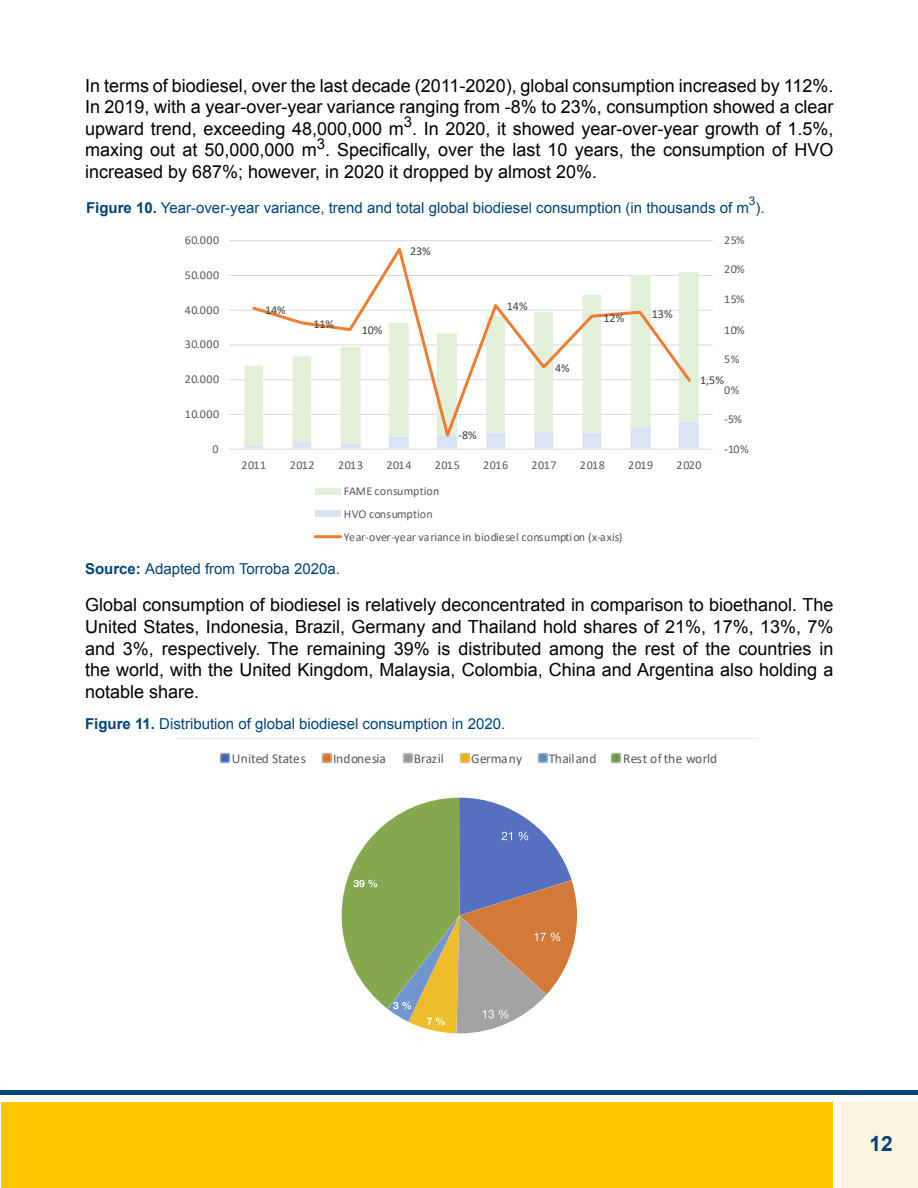
<style>
.page{position:relative;width:918px;height:1188px;background:#fff}
.page>*{position:absolute;margin:0;border:0;box-sizing:border-box;transform-origin:0 0}
.t1{font:700 21px "Arial";color:#004379}
.t2{font:18px/21.6px "Arial";color:#000;text-align:justify}
.t3{font:15px "Arial";color:#004379}
.t4{font:13.5px "Calibri";color:#595959}
.t5{font:12px "Calibri";letter-spacing:.03em;color:#595959}
.t6{font:12px/22.6px "Calibri";color:#595959}
.t7{font:12px "Calibri";color:#404040}
.t8{font:12px "Arial";color:#004379}
.s1{font-weight:700}
</style>
<div class="page">
<div style="left:1px;top:1102px;width:831px;height:86px;background:#fdc600"></div>
<div style="left:841px;top:1102px;width:76px;height:86px;background:#fbf4df"></div>
<hr style="left:0;top:1090px;width:918px;height:4px;background:#004379">
<svg style="left:229px;top:240px;width:484px;height:299px"></svg>
<svg style="left:341px;top:797px;width:236px;height:237px"></svg>
<svg style="left:219px;top:752px;width:403px;height:12px"></svg>
<p class="t2" style="left:85px;top:75px;width:750px">In terms of biodiesel, over the last decade (2011-2020), global consumption increased by 112%.<br>In 2019, with a year-over-year variance ranging from -8% to 23%, consumption showed a clear upward trend, exceeding 48,000,000 m<sup>3</sup>. In 2020, it showed year-over-year growth of 1.5%, maxing out at 50,000,000 m<sup>3</sup>. Specifically, over the last 10 years, the consumption of HVO increased by 687%; however, in 2020 it dropped by almost 20%.</p>
<p class="t3" style="left:86px;top:198px;width:680px"><span class="s1">Figure 10.</span> Year-over-year variance, trend and total global biodiesel consumption (in thousands of m ).</p>
<p class="t8" style="left:749px;top:193px;width:8px">3</p>
<p class="t5" style="left:185px;top:232px;width:36px">60.000</p>
<p class="t5" style="left:724px;top:232px;width:22px">25%</p>
<p class="t7" style="left:410px;top:242px;width:22px">23%</p>
<p class="t5" style="left:185px;top:266px;width:36px">50.000</p>
<p class="t5" style="left:724px;top:261px;width:22px">20%</p>
<p class="t5" style="left:185px;top:301px;width:36px">40.000</p>
<p class="t7" style="left:265px;top:301px;width:22px">14%</p>
<p class="t7" style="left:313px;top:316px;width:22px">11%</p>
<p class="t7" style="left:362px;top:321px;width:22px">10%</p>
<p class="t7" style="left:507px;top:297px;width:22px">14%</p>
<p class="t7" style="left:603px;top:309px;width:22px">12%</p>
<p class="t7" style="left:652px;top:305px;width:22px">13%</p>
<p class="t5" style="left:724px;top:291px;width:22px">15%</p>
<p class="t5" style="left:724px;top:321px;width:22px">10%</p>
<p class="t5" style="left:185px;top:336px;width:36px">30.000</p>
<p class="t7" style="left:555px;top:360px;width:16px">4%</p>
<p class="t5" style="left:724px;top:351px;width:17px">5%</p>
<p class="t5" style="left:185px;top:371px;width:36px">20.000</p>
<p class="t7" style="left:700px;top:372px;width:25px">1,5%</p>
<p class="t5" style="left:724px;top:381px;width:17px">0%</p>
<p class="t5" style="left:185px;top:405px;width:36px">10.000</p>
<p class="t5" style="left:724px;top:411px;width:19px">-5%</p>
<p class="t7" style="left:458px;top:427px;width:20px">-8%</p>
<p class="t5" style="left:212px;top:440px;width:8px">0</p>
<p class="t5" style="left:724px;top:440px;width:26px">-10%</p>
<p class="t5" style="left:242px;top:456px;width:26px">2011</p>
<p class="t5" style="left:290px;top:456px;width:26px">2012</p>
<p class="t5" style="left:338px;top:456px;width:26px">2013</p>
<p class="t5" style="left:387px;top:456px;width:26px">2014</p>
<p class="t5" style="left:435px;top:456px;width:26px">2015</p>
<p class="t5" style="left:483px;top:456px;width:26px">2016</p>
<p class="t5" style="left:532px;top:456px;width:26px">2017</p>
<p class="t5" style="left:580px;top:456px;width:26px">2018</p>
<p class="t5" style="left:628px;top:456px;width:26px">2019</p>
<p class="t5" style="left:677px;top:456px;width:26px">2020</p>
<p class="t6" style="left:344px;top:480px;width:280px">FAME consumption<br>HVO consumption<br>Year-over-year variance in biodiesel consumption (x-axis)</p>
<p class="t3" style="left:85px;top:559px;width:256px"><span class="s1">Source:</span> Adapted from Torroba 2020a.</p>
<p class="t2" style="left:85px;top:594px;width:750px">Global consumption of biodiesel is relatively deconcentrated in comparison to bioethanol. The United States, Indonesia, Brazil, Germany and Thailand hold shares of 21%, 17%, 13%, 7% and 3%, respectively. The remaining 39% is distributed among the rest of the countries in the world, with the United Kingdom, Malaysia, Colombia, China and Argentina also holding a notable share.</p>
<p class="t3" style="left:85px;top:714px;width:422px"><span class="s1">Figure 11.</span> Distribution of global biodiesel consumption in 2020.</p>
<p class="t4" style="left:232px;top:749px;width:76px">United States</p>
<p class="t4" style="left:333px;top:749px;width:54px">Indonesia</p>
<p class="t4" style="left:414px;top:749px;width:32px">Brazil</p>
<p class="t4" style="left:471px;top:749px;width:53px">Germany</p>
<p class="t4" style="left:549px;top:749px;width:49px">Thailand</p>
<p class="t4" style="left:623px;top:749px;width:96px">Rest of the world</p>
<p class="t1" style="left:869px;top:1130px;width:25px">12</p>
</div>
